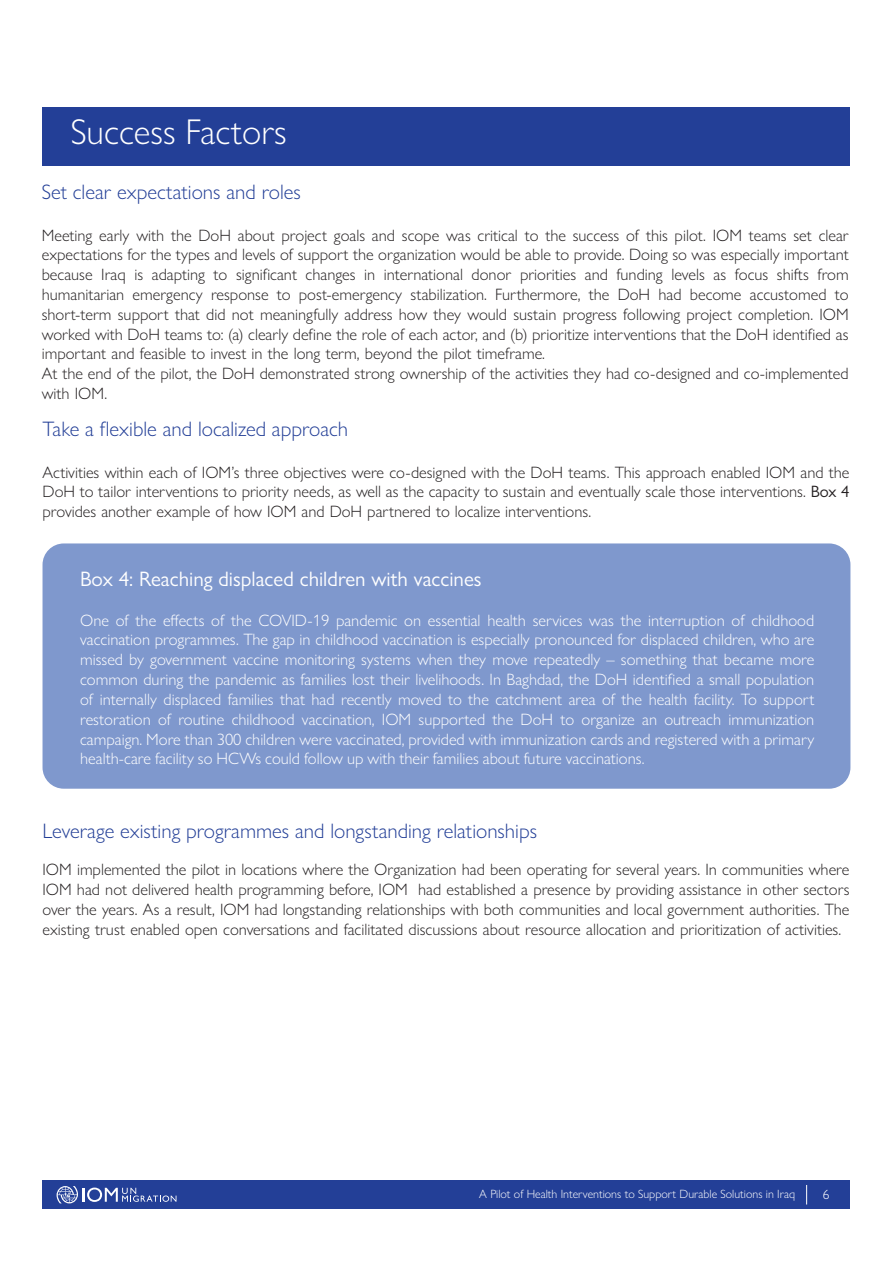
<style>
.page{position:relative;width:893px;height:1263px;background:#fff}
.page>*{position:absolute;margin:0;border:0;box-sizing:border-box;transform-origin:0 0}
.t1{font:300 36px "Gill Sans Nova";color:#fff}
.t2{font:300 21px "Gill Sans Nova";color:#233f97}
.t3{font:21px "Gill Sans Nova";color:#fff}
.t4{font:300 16.5px/19.8px "Gill Sans Nova";color:#231f20;text-align:justify}
.t5{font:300 16.5px/19.8px "Gill Sans Nova";color:#fff;text-align:justify}
.t6{font:300 13.5px "Gill Sans Nova";color:#fff}
.t7{font:300 12px "Gill Sans Nova";color:#fff}
.s1{font-weight:400}
</style>
<div class="page">
<div style="left:43px;top:1180px;width:807px;height:29px;background:#233f97"></div>
<svg style="left:57px;top:1186px;width:119px;height:17px"></svg>
<svg style="left:806px;top:1185px;width:1px;height:19px"></svg>
<div style="left:43px;top:107px;width:807px;height:58px;background:#233f97"></div>
<div style="left:43px;top:543px;width:807px;height:246px;background:#7f98cd;border-radius:21px"></div>
<p class="t1" style="left:71px;top:110px;width:218px">Success Factors</p>
<p class="t2" style="left:42px;top:179px;width:261px">Set clear expectations and roles</p>
<p class="t4" style="left:42px;top:225px;width:808px">Meeting early with the DoH about project goals and scope was critical to the success of this pilot. IOM teams set clear expectations for the types and levels of support the organization would be able to provide. Doing so was especially important because Iraq is adapting to significant changes in international donor priorities and funding levels as focus shifts from humanitarian emergency response to post-emergency stabilization. Furthermore, the DoH had become accustomed to short-term support that did not meaningfully address how they would sustain progress following project completion. IOM worked with DoH teams to: (a) clearly define the role of each actor, and (b) prioritize interventions that the DoH identified as important and feasible to invest in the long term, beyond the pilot timeframe.</p>
<p class="t4" style="left:42px;top:364px;width:808px">At the end of the pilot, the DoH demonstrated strong ownership of the activities they had co-designed and co-implemented with IOM.</p>
<p class="t2" style="left:43px;top:416px;width:307px">Take a flexible and localized approach</p>
<p class="t4" style="left:43px;top:462px;width:808px">Activities within each of IOM’s three objectives were co-designed with the DoH teams. This approach enabled IOM and the DoH to tailor interventions to priority needs, as well as the capacity to sustain and eventually scale those interventions. <span class="s1">Box 4 </span>provides another example of how IOM and DoH partnered to localize interventions.</p>
<p class="t3" style="left:80px;top:566px;width:403px">Box 4: Reaching displaced children with vaccines</p>
<p class="t5" style="left:80px;top:610px;width:736px">One of the effects of the COVID-19 pandemic on essential health services was the interruption of childhood vaccination programmes. The gap in childhood vaccination is especially pronounced for displaced children, who are missed by government vaccine monitoring systems when they move repeatedly – something that became more common during the pandemic as families lost their livelihoods. In Baghdad, the DoH identified a small population of internally displaced families that had recently moved to the catchment area of the health facility. To support restoration of routine childhood vaccination, IOM supported the DoH to organize an outreach immunization campaign. More than 300 children were vaccinated, provided with immunization cards and registered with a primary health-care facility so HCWs could follow up with their families about future vaccinations.</p>
<p class="t2" style="left:43px;top:818px;width:496px">Leverage existing programmes and longstanding relationships</p>
<p class="t4" style="left:43px;top:860px;width:808px">IOM implemented the pilot in locations where the Organization had been operating for several years. In communities where IOM had not delivered health programming before, IOM had established a presence by providing assistance in other sectors over the years. As a result, IOM had longstanding relationships with both communities and local government authorities. The existing trust enabled open conversations and facilitated discussions about resource allocation and prioritization of activities.</p>
<p class="t7" style="left:479px;top:1187px;width:317px">A Pilot of Health Interventions to Support Durable Solutions in Iraq</p>
<p class="t6" style="left:823px;top:1186px;width:8px">6</p>
</div>
